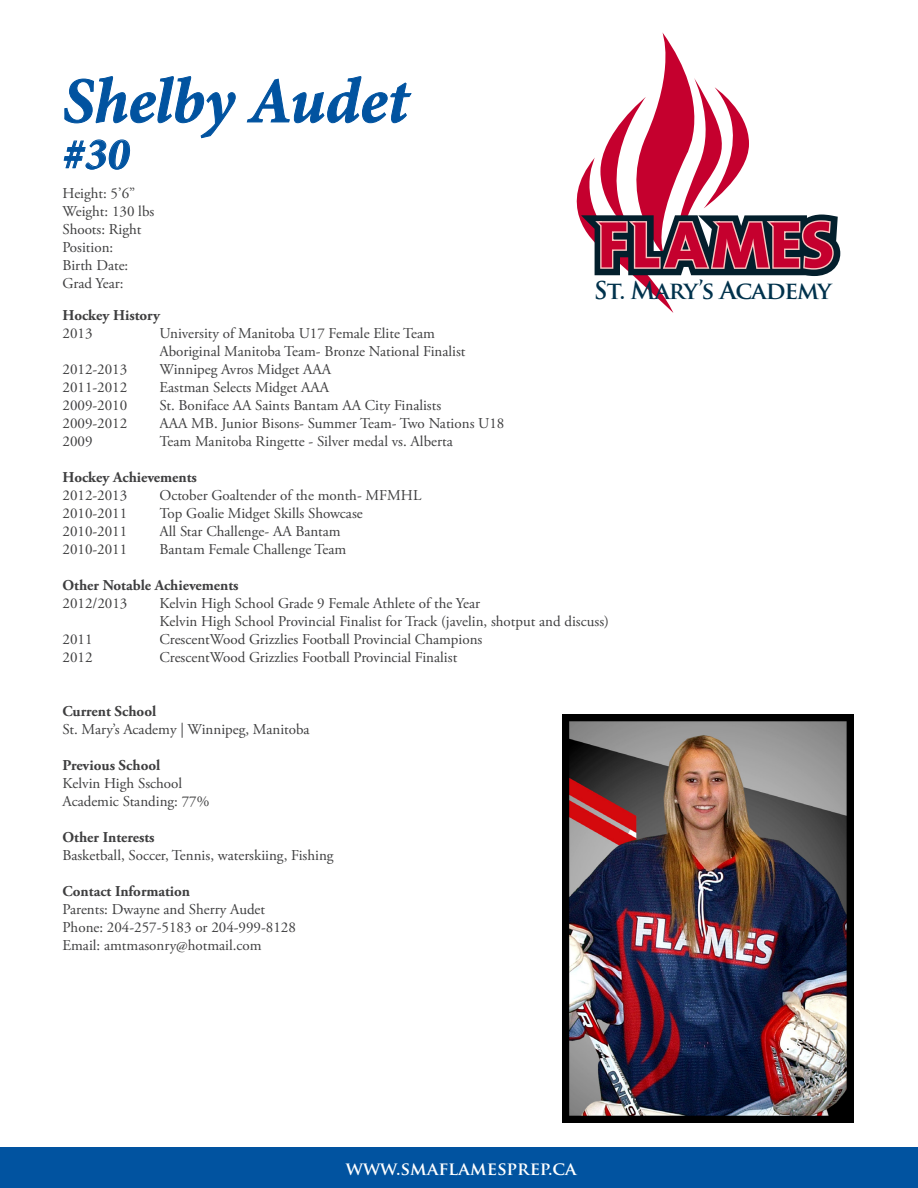
<style>
.page{position:relative;width:918px;height:1188px;background:#fff}
.page>*{position:absolute;margin:0;border:0;box-sizing:border-box;transform-origin:0 0}
.t1{font:italic 700 64.5px "Minion Pro";letter-spacing:-.005em;color:#0153a0}
.t2{font:italic 700 45px "Minion Pro";color:#0153a0}
.t3{font:700 24px "Trajan Pro";letter-spacing:-.04em;color:#00324c}
.t4{font:700 18px "Trajan Pro";color:#fff}
.t5{font:15px/18px "Adobe Garamond Pro";color:#3e3e3f}
.t6{font:700 15px "Adobe Garamond Pro";color:#3e3e3f}
.s1{font-weight:700}
</style>
<div class="page">
<div style="left:0;top:1148px;width:918px;height:40px;background:#0153a0"></div>
<svg style="left:247px;top:76px;width:164px;height:47px"></svg>
<svg style="left:64px;top:76px;width:172px;height:93px"></svg>
<svg style="left:577px;top:32px;width:263px;height:281px"></svg>
<img style="left:562px;top:715px;width:292px;height:407px">
<p class="t1" style="left:63px;top:55px;width:347px">Shelby Audet</p>
<p class="t2" style="left:63px;top:122px;width:68px">#30</p>
<p class="t5" style="left:63px;top:184px;width:74px">Height: 5’6”</p>
<p class="t5" style="left:63px;top:202px;width:93px">Weight: 130 lbs</p>
<p class="t5" style="left:63px;top:220px;width:80px">Shoots: Right</p>
<p class="t5" style="left:63px;top:238px;width:52px">Position:</p>
<p class="t5" style="left:63px;top:256px;width:67px">Birth Date:</p>
<p class="t5" style="left:63px;top:274px;width:63px">Grad Year:</p>
<p class="t6" style="left:63px;top:307px;width:99px">Hockey History</p>
<p class="t5" style="left:63px;top:325px;width:31px">2013</p>
<p class="t5" style="left:160px;top:325px;width:277px">University of Manitoba U17 Female Elite Team</p>
<p class="t5" style="left:160px;top:343px;width:308px">Aboriginal Manitoba Team- Bronze National Finalist</p>
<p class="t5" style="left:63px;top:361px;width:66px">2012-2013</p>
<p class="t5" style="left:160px;top:361px;width:173px">Winnipeg Avros Midget AAA</p>
<p class="t5" style="left:63px;top:379px;width:66px">2011-2012</p>
<p class="t5" style="left:160px;top:379px;width:171px">Eastman Selects Midget AAA</p>
<p class="t5" style="left:63px;top:397px;width:66px">2009-2010</p>
<p class="t5" style="left:160px;top:397px;width:283px">St. Boniface AA Saints Bantam AA City Finalists</p>
<p class="t5" style="left:63px;top:415px;width:66px">2009-2012</p>
<p class="t5" style="left:160px;top:415px;width:346px">AAA MB. Junior Bisons- Summer Team- Two Nations U18</p>
<p class="t5" style="left:63px;top:433px;width:31px">2009</p>
<p class="t5" style="left:160px;top:433px;width:295px">Team Manitoba Ringette - Silver medal vs. Alberta</p>
<p class="t6" style="left:63px;top:469px;width:136px">Hockey Achievements</p>
<p class="t5" style="left:63px;top:487px;width:66px">2012-2013</p>
<p class="t5" style="left:160px;top:487px;width:263px">October Goaltender of the month- MFMHL</p>
<p class="t5" style="left:63px;top:505px;width:66px">2010-2011</p>
<p class="t5" style="left:160px;top:505px;width:205px">Top Goalie Midget Skills Showcase</p>
<p class="t5" style="left:63px;top:523px;width:66px">2010-2011</p>
<p class="t5" style="left:160px;top:523px;width:183px">All Star Challenge- AA Bantam</p>
<p class="t5" style="left:63px;top:541px;width:66px">2010-2011</p>
<p class="t5" style="left:160px;top:541px;width:188px">Bantam Female Challenge Team</p>
<p class="t6" style="left:63px;top:577px;width:178px">Other Notable Achievements</p>
<p class="t5" style="left:63px;top:595px;width:66px">2012/2013</p>
<p class="t5" style="left:160px;top:595px;width:322px">Kelvin High School Grade 9 Female Athlete of the Year</p>
<p class="t5" style="left:160px;top:613px;width:451px">Kelvin High School Provincial Finalist for Track (javelin, shotput and discuss)</p>
<p class="t5" style="left:63px;top:631px;width:31px">2011</p>
<p class="t5" style="left:160px;top:631px;width:324px">CrescentWood Grizzlies Football Provincial Champions</p>
<p class="t5" style="left:63px;top:649px;width:31px">2012</p>
<p class="t5" style="left:160px;top:649px;width:299px">CrescentWood Grizzlies Football Provincial Finalist</p>
<p class="t3" style="left:594px;top:275px;width:239px">St. Mary’s Academy</p>
<p class="t5" style="left:63px;top:703px;width:249px"><span class="s1">Current School<br></span>St. Mary’s Academy | Winnipeg, Manitoba</p>
<p class="t5" style="left:63px;top:757px;width:121px"><span class="s1">Previous School<br></span>Kelvin High Sschool</p>
<p class="t5" style="left:63px;top:793px;width:148px">Academic Standing: 77%</p>
<p class="t6" style="left:63px;top:829px;width:94px">Other Interests</p>
<p class="t5" style="left:63px;top:847px;width:273px">Basketball, Soccer, Tennis, waterskiing, Fishing</p>
<p class="t6" style="left:63px;top:883px;width:129px">Contact Information</p>
<p class="t5" style="left:63px;top:901px;width:204px">Parents: Dwayne and Sherry Audet</p>
<p class="t5" style="left:63px;top:919px;width:235px">Phone: 204-257-5183 or 204-999-8128</p>
<p class="t5" style="left:63px;top:937px;width:201px">Email: amtmasonry@hotmail.com</p>
<p class="t4" style="left:346px;top:1157px;width:232px">www.smaflamesprep.ca</p>
</div>
